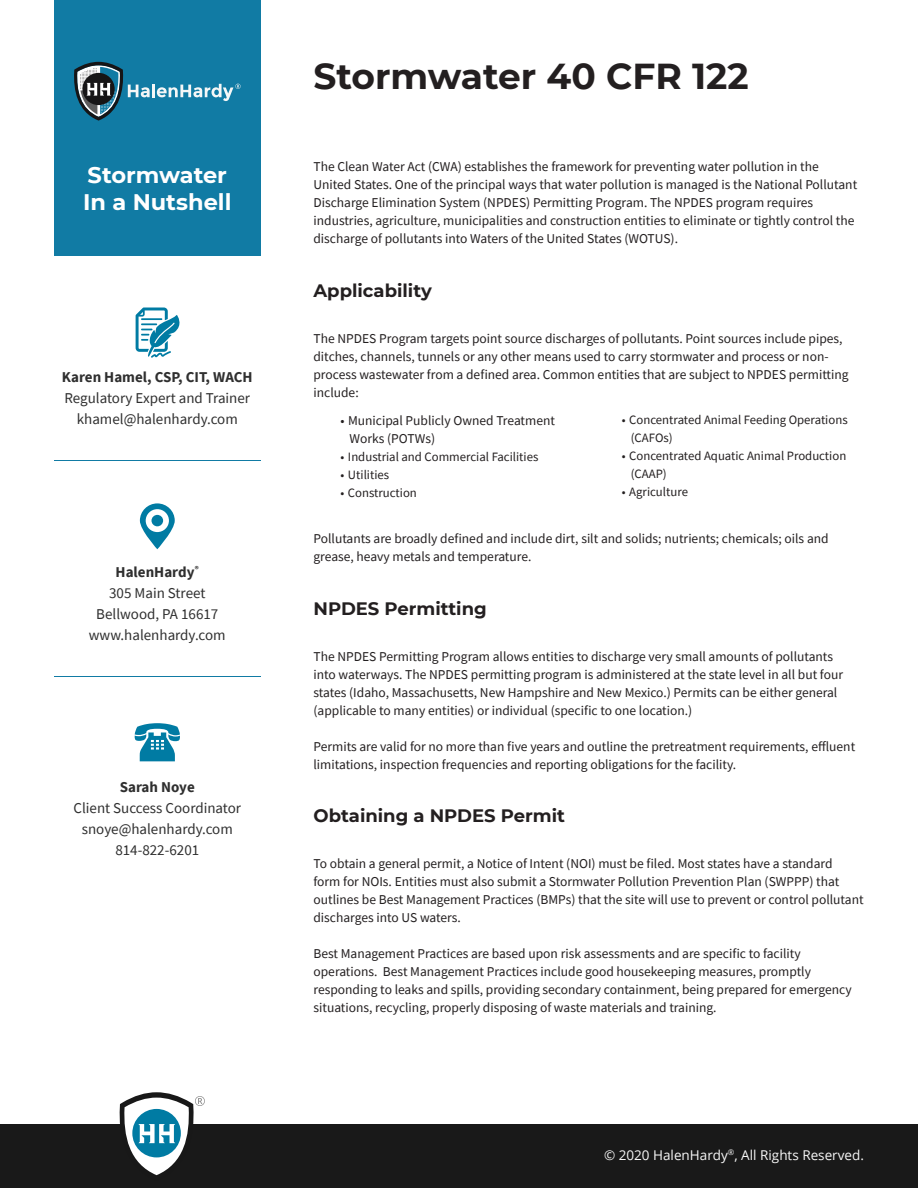
<style>
.page{position:relative;width:918px;height:1188px;background:#fff}
.page>*{position:absolute;margin:0;border:0;box-sizing:border-box;transform-origin:0 0}
.t1{font:700 36px "Montserrat";color:#231f20}
.t2{font:700 22.5px/27px "Montserrat";color:#fff}
.t3{font:700 18px "Montserrat";color:#231f20}
.t4{font:15px/21px "Source Sans Pro";color:#2f2f2f;text-align:center}
.t5{font:700 15px "Source Sans Pro";color:#2f2f2f}
.t6{font:13.5px/18px "Source Sans Pro";color:#231f20}
.t7{font:13.5px "Open Sans";color:#f8f8f8}
.t8{font:12.75px/18px "Source Sans Pro";color:#231f20}
.s1{font-weight:700}
</style>
<div class="page">
<div style="left:54px;top:0;width:207px;height:255px;background:#117ba4"></div>
<svg style="left:74px;top:62px;width:167px;height:59px"></svg>
<div style="left:0;top:1125px;width:918px;height:63px;background:#191919"></div>
<svg style="left:118px;top:1092px;width:87px;height:84px"></svg>
<hr style="left:54px;top:460px;width:207px;height:1px;background:#117ba4">
<svg style="left:136px;top:308px;width:44px;height:50px"></svg>
<hr style="left:54px;top:676px;width:207px;height:1px;background:#117ba4">
<svg style="left:140px;top:503px;width:35px;height:46px"></svg>
<svg style="left:135px;top:723px;width:45px;height:38px"></svg>
<h2 class="t2" style="left:83px;top:160px;width:150px">Stormwater<br>In a Nutshell</h2>
<p class="t5" style="left:62px;top:367px;width:192px">Karen Hamel, CSP, CIT, WACH</p>
<p class="t4" style="left:64px;top:388px;width:187px">Regulatory Expert and Trainer khamel@halenhardy.com</p>
<p class="t4" style="left:89px;top:562px;width:138px"><span class="s1">HalenHardy</span><sup>®<br></sup>305 Main Street<br>Bellwood, PA 16617 www.halenhardy.com</p>
<p class="t5" style="left:120px;top:777px;width:76px">Sarah Noye</p>
<p class="t4" style="left:73px;top:797px;width:169px">Client Success Coordinator snoye@halenhardy.com<br>814-822-6201</p>
<h1 class="t1" style="left:314px;top:50px;width:437px">Stormwater 40 CFR 122</h1>
<p class="t6" style="left:314px;top:158px;width:545px">The Clean Water Act (CWA) establishes the framework for preventing water pollution in the United States. One of the principal ways that water pollution is managed is the National Pollutant Discharge Elimination System (NPDES) Permitting Program. The NPDES program requires industries, agriculture, municipalities and construction entities to eliminate or tightly control the discharge of pollutants into Waters of the United States (WOTUS).</p>
<h3 class="t3" style="left:314px;top:277px;width:120px">Applicability</h3>
<p class="t6" style="left:314px;top:329px;width:537px">The NPDES Program targets point source discharges of pollutants. Point sources include pipes, ditches, channels, tunnels or any other means used to carry stormwater and process or non&shy;process wastewater from a defined area. Common entities that are subject to NPDES permitting include:</p>
<p class="t6" style="left:350px;top:411px;width:207px;text-indent:-9px">• Municipal Publicly Owned Treatment<br>Works (POTWs)</p>
<p class="t8" style="left:340px;top:448px;width:199px">• Industrial and Commercial Facilities</p>
<p class="t8" style="left:340px;top:466px;width:50px">• Utilities</p>
<p class="t8" style="left:340px;top:484px;width:78px">• Construction</p>
<p class="t8" style="left:631px;top:411px;width:218px;text-indent:-9px">• Concentrated Animal Feeding Operations (CAFOs)</p>
<p class="t8" style="left:631px;top:447px;width:217px;text-indent:-9px">• Concentrated Aquatic Animal Production (CAAP)</p>
<p class="t8" style="left:622px;top:483px;width:68px">• Agriculture</p>
<p class="t6" style="left:314px;top:530px;width:517px">Pollutants are broadly defined and include dirt, silt and solids; nutrients; chemicals; oils and grease, heavy metals and temperature.</p>
<h3 class="t3" style="left:314px;top:595px;width:175px">NPDES Permitting</h3>
<p class="t6" style="left:314px;top:647px;width:531px">The NPDES Permitting Program allows entities to discharge very small amounts of pollutants into waterways. The NPDES permitting program is administered at the state level in all but four states (Idaho, Massachusetts, New Hampshire and New Mexico.) Permits can be either general (applicable to many entities) or individual (specific to one location.)</p>
<p class="t6" style="left:314px;top:737px;width:543px">Permits are valid for no more than five years and outline the pretreatment requirements, effluent limitations, inspection frequencies and reporting obligations for the facility.</p>
<h3 class="t3" style="left:314px;top:803px;width:253px">Obtaining a NPDES Permit</h3>
<p class="t6" style="left:314px;top:855px;width:552px">To obtain a general permit, a Notice of Intent (NOI) must be filed. Most states have a standard<br>form for NOIs. Entities must also submit a Stormwater Pollution Prevention Plan (SWPPP) that outlines be Best Management Practices (BMPs) that the site will use to prevent or control pollutant discharges into US waters.</p>
<p class="t6" style="left:314px;top:945px;width:540px">Best Management Practices are based upon risk assessments and are specific to facility operations. Best Management Practices include good housekeeping measures, promptly responding to leaks and spills, providing secondary containment, being prepared for emergency situations, recycling, properly disposing of waste materials and training.</p>
<p class="t7" style="left:604px;top:1146px;width:261px">© 2020 HalenHardy<sup>®</sup>, All Rights Reserved.</p>
</div>
